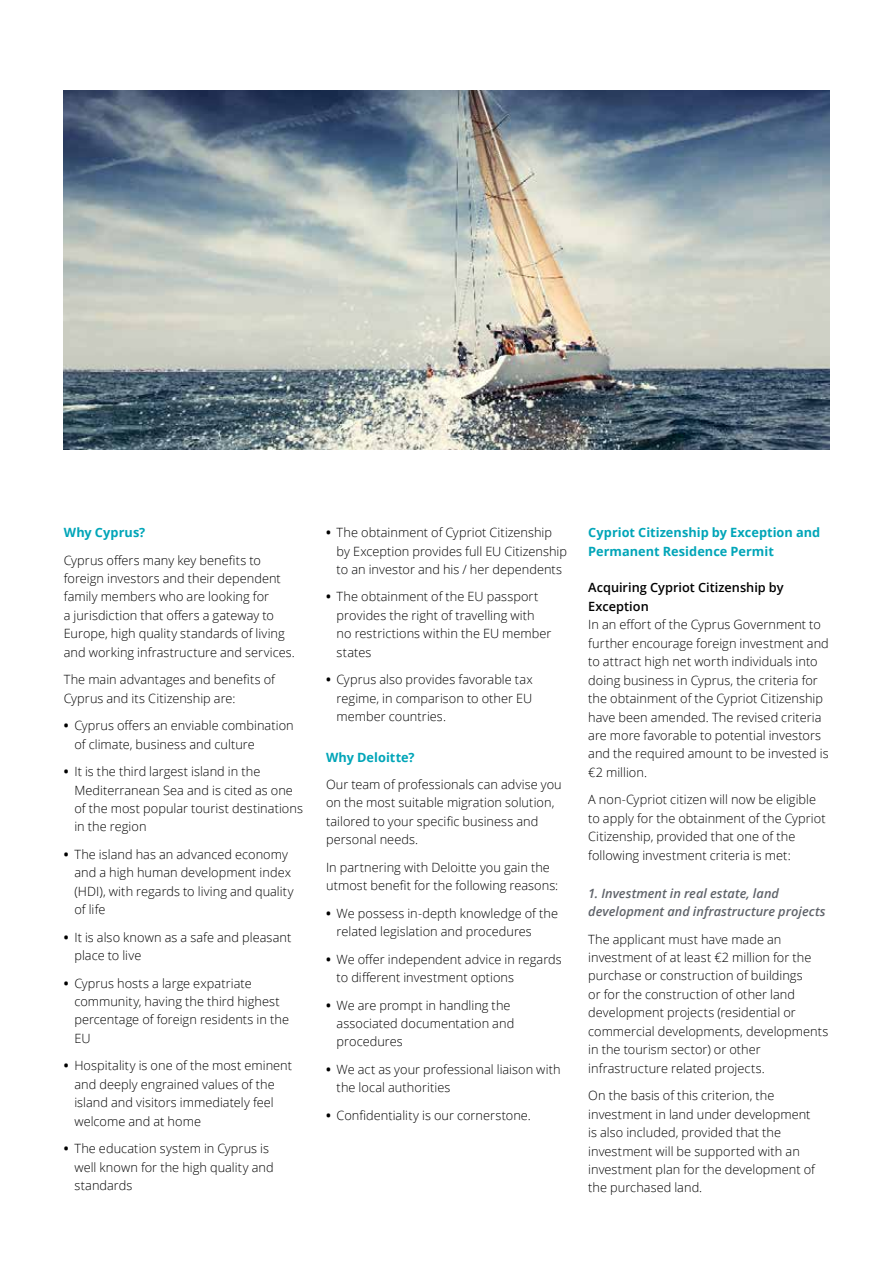
<style>
.page{position:relative;width:893px;height:1263px;background:#fff}
.page>*{position:absolute;margin:0;border:0;box-sizing:border-box;transform-origin:0 0}
.t1{font:300 12.75px/18.5px "Open Sans";letter-spacing:.005em;color:#000}
.t2{font:700 12.75px/18.5px "Open Sans";color:#00a5b8}
.t3{font:italic 600 12.75px/18.5px "Open Sans";letter-spacing:.005em;color:#5f636a}
.t4{font:600 12.75px/18.5px "Open Sans";color:#000}
.s1{font-weight:700}
</style>
<div class="page">
<img style="left:64px;top:90px;width:765px;height:360px">
<p class="t2" style="left:64px;top:523px;width:83px">Why Cyprus?</p>
<p class="t1" style="left:64px;top:550px;width:233px">Cyprus offers many key benefits to foreign investors and their dependent family members who are looking for<br>a jurisdiction that offers a gateway to Europe, high quality standards of living and working infrastructure and services.</p>
<p class="t1" style="left:64px;top:670px;width:213px">The main advantages and benefits of<br>Cyprus and its Citizenship are:</p>
<p class="t1" style="left:74px;top:716px;width:221px;text-indent:-11px"><span class="s1">•</span> Cyprus offers an enviable combination of climate, business and culture</p>
<p class="t1" style="left:74px;top:762px;width:230px;text-indent:-11px"><span class="s1">•</span> It is the third largest island in the<br>Mediterranean Sea and is cited as one of the most popular tourist destinations in the region</p>
<p class="t1" style="left:74px;top:845px;width:221px;text-indent:-11px"><span class="s1">•</span> The island has an advanced economy and a high human development index (HDI), with regards to living and quality of life</p>
<p class="t1" style="left:74px;top:927px;width:218px;text-indent:-11px"><span class="s1">•</span> It is also known as a safe and pleasant place to live</p>
<p class="t1" style="left:74px;top:973px;width:216px;text-indent:-11px"><span class="s1">•</span> Cyprus hosts a large expatriate community, having the third highest percentage of foreign residents in the<br>EU</p>
<p class="t1" style="left:74px;top:1056px;width:219px;text-indent:-11px"><span class="s1">•</span> Hospitality is one of the most eminent and deeply engrained values of the island and visitors immediately feel welcome and at home</p>
<p class="t1" style="left:74px;top:1139px;width:201px;text-indent:-11px"><span class="s1">•</span> The education system in Cyprus is well known for the high quality and standards</p>
<p class="t1" style="left:337px;top:523px;width:232px;text-indent:-11px"><span class="s1">•</span> The obtainment of Cypriot Citizenship by Exception provides full EU Citizenship to an investor and his / her dependents</p>
<p class="t1" style="left:337px;top:587px;width:216px;text-indent:-11px"><span class="s1">•</span> The obtainment of the EU passport provides the right of travelling with no restrictions within the EU member states</p>
<p class="t1" style="left:337px;top:670px;width:198px;text-align:justify;text-indent:-11px"><span class="s1">•</span> Cyprus also provides favorable tax regime, in comparison to other EU member countries.</p>
<p class="t2" style="left:326px;top:747px;width:90px">Why Deloitte?</p>
<p class="t1" style="left:326px;top:775px;width:237px">Our team of professionals can advise you on the most suitable migration solution, tailored to your specific business and personal needs.</p>
<p class="t1" style="left:326px;top:858px;width:234px">In partnering with Deloitte you gain the utmost benefit for the following reasons:</p>
<p class="t1" style="left:337px;top:903px;width:223px;text-indent:-11px"><span class="s1">•</span> We possess in-depth knowledge of the related legislation and procedures</p>
<p class="t1" style="left:337px;top:949px;width:227px;text-indent:-11px"><span class="s1">•</span> We offer independent advice in regards to different investment options</p>
<p class="t1" style="left:337px;top:995px;width:179px;text-indent:-11px"><span class="s1">•</span> We are prompt in handling the associated documentation and procedures</p>
<p class="t1" style="left:337px;top:1060px;width:226px;text-indent:-11px"><span class="s1">•</span> We act as your professional liaison with the local authorities</p>
<p class="t1" style="left:326px;top:1105px;width:206px"><span class="s1">•</span> Confidentiality is our cornerstone.</p>
<p class="t2" style="left:588px;top:523px;width:233px">Cypriot Citizenship by Exception and<br>Permanent Residence Permit</p>
<p class="t4" style="left:588px;top:578px;width:197px">Acquiring Cypriot Citizenship by<br>Exception</p>
<p class="t1" style="left:588px;top:615px;width:242px">In an effort of the Cyprus Government to further encourage foreign investment and to attract high net worth individuals into doing business in Cyprus, the criteria for the obtainment of the Cypriot Citizenship have been amended. The revised criteria are more favorable to potential investors and the required amount to be invested is €2 million.</p>
<p class="t1" style="left:588px;top:790px;width:239px">A non-Cypriot citizen will now be eligible to apply for the obtainment of the Cypriot Citizenship, provided that one of the following investment criteria is met:</p>
<p class="t3" style="left:588px;top:883px;width:239px">1. Investment in real estate, land development and infrastructure projects</p>
<p class="t1" style="left:588px;top:929px;width:242px">The applicant must have made an investment of at least €2 million for the purchase or construction of buildings<br>or for the construction of other land development projects (residential or commercial developments, developments in the tourism sector) or other infrastructure related projects.</p>
<p class="t1" style="left:588px;top:1086px;width:228px">On the basis of this criterion, the investment in land under development is also included, provided that the investment will be supported with an investment plan for the development of the purchased land.</p>
</div>
